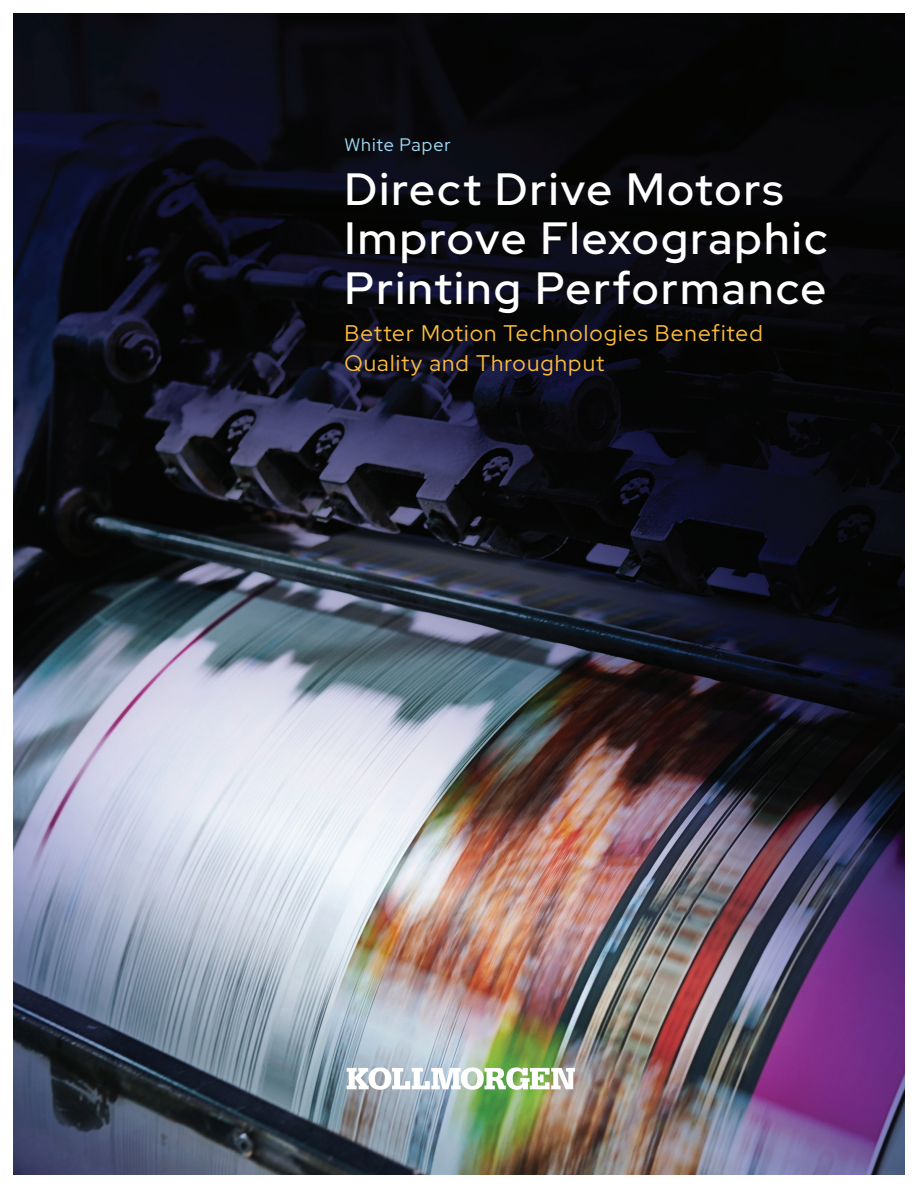
<style>
.page{position:relative;width:918px;height:1188px;background:#fff}
.page>*{position:absolute;margin:0;border:0;box-sizing:border-box;transform-origin:0 0}
.t1{font:500 45px/49.5px "Red Hat Display";letter-spacing:.05em;color:#fff}
.t2{font:22.5px/30px "Red Hat Display";letter-spacing:.05em;color:#fbbb3e}
.t3{font:18px "Red Hat Display";letter-spacing:.05em;color:#a2dbf7}
</style>
<div class="page">
<img style="left:14px;top:14px;width:890px;height:1160px">
<svg style="left:347px;top:1067px;width:228px;height:23px"></svg>
<p class="t3" style="left:345px;top:133px;width:108px">White Paper</p>
<p class="t1" style="left:345px;top:163px;width:484px">Direct Drive Motors<br>Improve Flexographic<br>Printing Performance</p>
<p class="t2" style="left:345px;top:318px;width:420px">Better Motion Technologies Benefited<br>Quality and Throughput</p>
</div>
